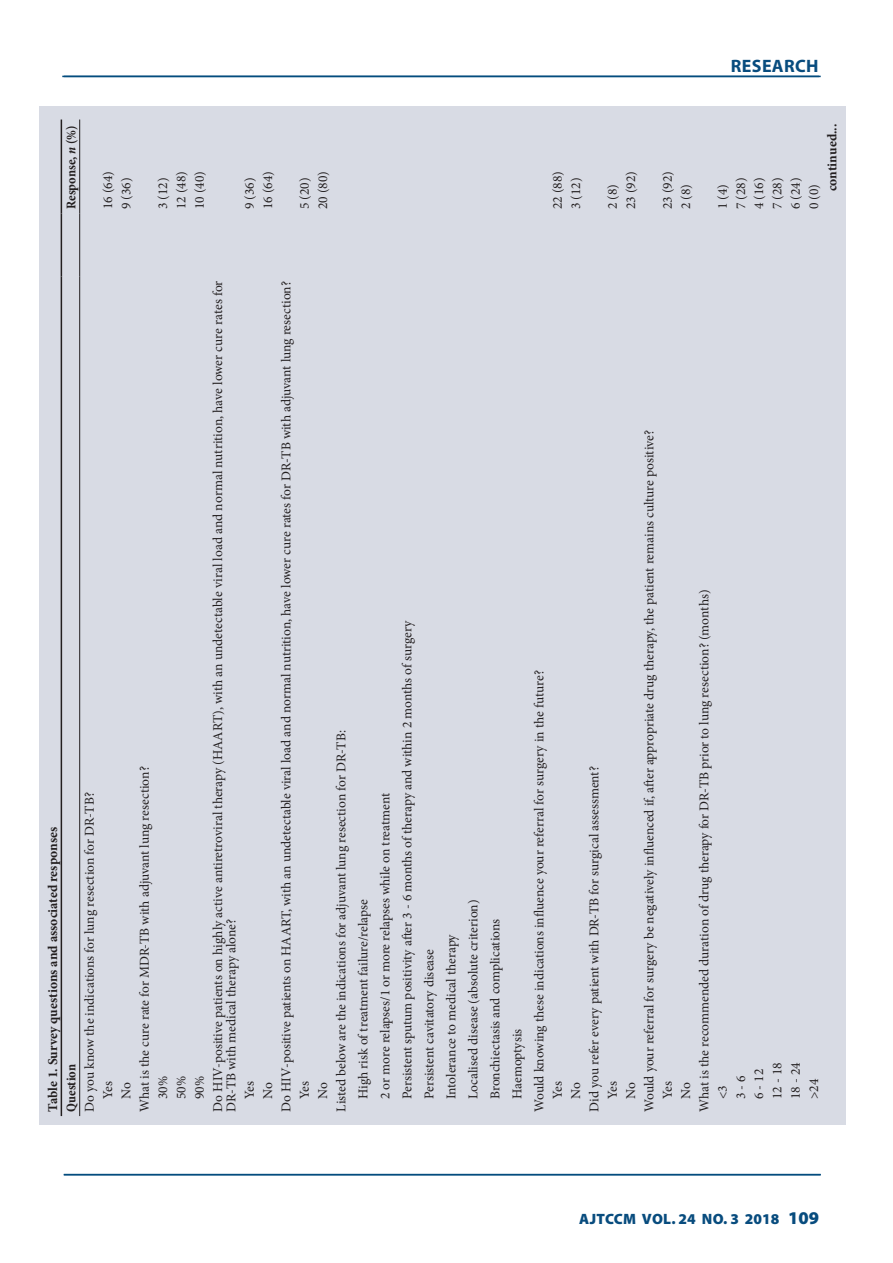
<style>
.page{position:relative;width:893px;height:1263px;background:#fff}
.page>*{position:absolute;margin:0;border:0;box-sizing:border-box;transform-origin:0 0}
.t1{font:700 18px "Myriad Pro";letter-spacing:.02em;color:#084c7e}
.t2{font:900 15px "Myriad Pro";letter-spacing:.005em;color:#084c7e}
.TABLE_TEXT{font:13.5px/13.5px "Minion Pro";color:#231f20}
.TABLE_TEXT_INDENT{font:13.5px "Minion Pro";letter-spacing:-.005em;color:#231f20}
.TABLE_HEAD{font:700 13.5px "Minion Pro";color:#231f20}
.TABLE_TEXT-2{font:700 condensed 13.5px "Minion Pro";color:#231f20}
.TABLE_FIELD_NAME{font:700 13.5px "Minion Pro";letter-spacing:-.005em;color:#231f20}
.s1{font-style:italic}
.s2{font-size:18px}
</style>
<div class="page">
<hr style="left:62px;top:76px;width:757px;height:1px;background:#044c7e">
<hr style="left:64px;top:1174px;width:757px;height:1px;background:#044c7e">
<hr style="left:64px;top:76px;width:757px;height:1px;background:#044c7e">
<div style="left:39px;top:106px;width:806px;height:1018px;background:#d8dbe4"></div>
<hr style="left:61px;top:276px;width:1px;height:840px;background:#231f20">
<hr style="left:61px;top:213px;width:1px;height:63px;background:#231f20">
<hr style="left:61px;top:120px;width:1px;height:93px;background:#231f20">
<hr style="left:79px;top:276px;width:1px;height:840px;background:#231f20">
<hr style="left:79px;top:213px;width:1px;height:63px;background:#231f20">
<hr style="left:79px;top:120px;width:1px;height:93px;background:#231f20">
<p class="TABLE_TEXT-2" style="left:62px;top:209px;width:85px;rotate:-90deg">Response, <span class="s1">n</span> (%)</p>
<p class="TABLE_TEXT" style="left:101px;top:209px;width:40px;rotate:-90deg">16 (64)</p>
<p class="TABLE_TEXT" style="left:119px;top:209px;width:33px;rotate:-90deg">9 (36)</p>
<p class="TABLE_TEXT" style="left:174px;top:209px;width:40px;rotate:-90deg">12 (48)</p>
<p class="TABLE_TEXT" style="left:193px;top:209px;width:40px;rotate:-90deg">10 (40)</p>
<p class="TABLE_TEXT" style="left:156px;top:209px;width:33px;rotate:-90deg">3 (12)</p>
<p class="TABLE_TEXT" style="left:261px;top:209px;width:40px;rotate:-90deg">16 (64)</p>
<p class="TABLE_TEXT" style="left:243px;top:209px;width:33px;rotate:-90deg">9 (36)</p>
<p class="TABLE_TEXT" style="left:316px;top:209px;width:40px;rotate:-90deg">20 (80)</p>
<p class="TABLE_TEXT" style="left:298px;top:209px;width:33px;rotate:-90deg">5 (20)</p>
<p class="TABLE_TEXT" style="left:551px;top:209px;width:40px;rotate:-90deg">22 (88)</p>
<p class="TABLE_TEXT" style="left:569px;top:209px;width:33px;rotate:-90deg">3 (12)</p>
<p class="TABLE_TEXT" style="left:624px;top:209px;width:40px;rotate:-90deg">23 (92)</p>
<p class="TABLE_TEXT" style="left:606px;top:209px;width:27px;rotate:-90deg">2 (8)</p>
<p class="TABLE_TEXT" style="left:661px;top:209px;width:40px;rotate:-90deg">23 (92)</p>
<p class="TABLE_TEXT" style="left:679px;top:209px;width:27px;rotate:-90deg">2 (8)</p>
<h1 class="t1" style="left:731px;top:54px;width:89px">RESEARCH</h1>
<p class="TABLE_FIELD_NAME" style="left:823px;top:191px;width:69px;rotate:-90deg">continued...</p>
<p class="TABLE_TEXT" style="left:734px;top:209px;width:33px;rotate:-90deg">7 (28)</p>
<p class="TABLE_TEXT" style="left:752px;top:209px;width:33px;rotate:-90deg">4 (16)</p>
<p class="TABLE_TEXT" style="left:771px;top:209px;width:33px;rotate:-90deg">7 (28)</p>
<p class="TABLE_TEXT" style="left:789px;top:209px;width:33px;rotate:-90deg">6 (24)</p>
<p class="TABLE_TEXT" style="left:716px;top:209px;width:27px;rotate:-90deg">1 (4)</p>
<p class="TABLE_TEXT" style="left:807px;top:209px;width:27px;rotate:-90deg">0 (0)</p>
<p class="TABLE_TEXT" style="left:83px;top:1112px;width:321px;rotate:-90deg">Do you know the indications for lung resection for DR-TB?</p>
<p class="TABLE_HEAD" style="left:43px;top:1112px;width:286px;rotate:-90deg">Table 1. Survey questions and associated responses</p>
<p class="TABLE_TEXT-2" style="left:62px;top:1112px;width:49px;rotate:-90deg">Question</p>
<p class="TABLE_TEXT_INDENT" style="left:99px;top:1099px;width:19px;rotate:-90deg">Yes</p>
<p class="TABLE_TEXT_INDENT" style="left:117px;top:1099px;width:18px;rotate:-90deg">No</p>
<p class="TABLE_TEXT" style="left:138px;top:1112px;width:347px;rotate:-90deg">What is the cure rate for MDR-TB with adjuvant lung resection?</p>
<p class="TABLE_TEXT_INDENT" style="left:154px;top:1099px;width:25px;rotate:-90deg">30%</p>
<p class="TABLE_TEXT_INDENT" style="left:172px;top:1099px;width:25px;rotate:-90deg">50%</p>
<p class="TABLE_TEXT_INDENT" style="left:190px;top:1099px;width:25px;rotate:-90deg">90%</p>
<p class="TABLE_TEXT" style="left:211px;top:1112px;width:833px;rotate:-90deg">Do HIV-positive patients on highly active antiretroviral therapy (HAART), with an undetectable viral load and normal nutrition, have lower cure rates for<br>DR-TB with medical therapy alone?</p>
<p class="TABLE_TEXT_INDENT" style="left:240px;top:1099px;width:19px;rotate:-90deg">Yes</p>
<p class="TABLE_TEXT_INDENT" style="left:259px;top:1099px;width:18px;rotate:-90deg">No</p>
<p class="TABLE_TEXT" style="left:279px;top:1112px;width:832px;rotate:-90deg">Do HIV-positive patients on HAART, with an undetectable viral load and normal nutrition, have lower cure rates for DR-TB with adjuvant lung resection?</p>
<p class="TABLE_TEXT_INDENT" style="left:295px;top:1099px;width:19px;rotate:-90deg">Yes</p>
<p class="TABLE_TEXT_INDENT" style="left:314px;top:1099px;width:18px;rotate:-90deg">No</p>
<p class="TABLE_TEXT" style="left:334px;top:1112px;width:383px;rotate:-90deg">Listed below are the indications for adjuvant lung resection for DR-TB:</p>
<p class="TABLE_TEXT_INDENT" style="left:354px;top:1099px;width:201px;rotate:-90deg">High risk of treatment failure/relapse</p>
<p class="TABLE_TEXT_INDENT" style="left:376px;top:1099px;width:308px;rotate:-90deg">2 or more relapses/1 or more relapses while on treatment</p>
<p class="TABLE_TEXT_INDENT" style="left:398px;top:1099px;width:480px;rotate:-90deg">Persistent sputum positivity after 3 - 6 months of therapy and within 2 months of surgery</p>
<p class="TABLE_TEXT_INDENT" style="left:420px;top:1099px;width:152px;rotate:-90deg">Persistent cavitatory disease</p>
<p class="TABLE_TEXT_INDENT" style="left:442px;top:1099px;width:166px;rotate:-90deg">Intolerance to medical therapy</p>
<p class="TABLE_TEXT_INDENT" style="left:464px;top:1099px;width:201px;rotate:-90deg">Localised disease (absolute criterion)</p>
<p class="TABLE_TEXT_INDENT" style="left:486px;top:1099px;width:182px;rotate:-90deg">Bronchiectasis and complications</p>
<p class="TABLE_TEXT_INDENT" style="left:508px;top:1099px;width:72px;rotate:-90deg">Haemoptysis</p>
<p class="TABLE_TEXT" style="left:532px;top:1112px;width:443px;rotate:-90deg">Would knowing these indications influence your referral for surgery in the future?</p>
<p class="TABLE_TEXT_INDENT" style="left:548px;top:1099px;width:19px;rotate:-90deg">Yes</p>
<p class="TABLE_TEXT_INDENT" style="left:567px;top:1099px;width:18px;rotate:-90deg">No</p>
<p class="TABLE_TEXT" style="left:587px;top:1112px;width:347px;rotate:-90deg">Did you refer every patient with DR-TB for surgical assessment?</p>
<p class="TABLE_TEXT_INDENT" style="left:603px;top:1099px;width:19px;rotate:-90deg">Yes</p>
<p class="TABLE_TEXT_INDENT" style="left:622px;top:1099px;width:18px;rotate:-90deg">No</p>
<p class="TABLE_TEXT" style="left:642px;top:1112px;width:683px;rotate:-90deg">Would your referral for surgery be negatively influenced if, after appropriate drug therapy, the patient remains culture positive?</p>
<p class="TABLE_TEXT_INDENT" style="left:658px;top:1099px;width:19px;rotate:-90deg">Yes</p>
<p class="TABLE_TEXT_INDENT" style="left:677px;top:1099px;width:18px;rotate:-90deg">No</p>
<p class="TABLE_TEXT" style="left:697px;top:1112px;width:523px;rotate:-90deg">What is the recommended duration of drug therapy for DR-TB prior to lung resection? (months)</p>
<p class="TABLE_TEXT_INDENT" style="left:713px;top:1099px;width:15px;rotate:-90deg">&lt;3</p>
<p class="TABLE_TEXT_INDENT" style="left:732px;top:1099px;width:25px;rotate:-90deg">3 - 6</p>
<p class="TABLE_TEXT_INDENT" style="left:750px;top:1099px;width:32px;rotate:-90deg">6 - 12</p>
<p class="TABLE_TEXT_INDENT" style="left:768px;top:1099px;width:38px;rotate:-90deg">12 - 18</p>
<p class="TABLE_TEXT_INDENT" style="left:787px;top:1099px;width:38px;rotate:-90deg">18 - 24</p>
<p class="TABLE_TEXT_INDENT" style="left:805px;top:1099px;width:22px;rotate:-90deg">&gt;24</p>
<p class="t2" style="left:579px;top:1210px;width:241px">AJTCCM VOL. 24 NO. 3 2018 <span class="s2">109</span></p>
</div>
